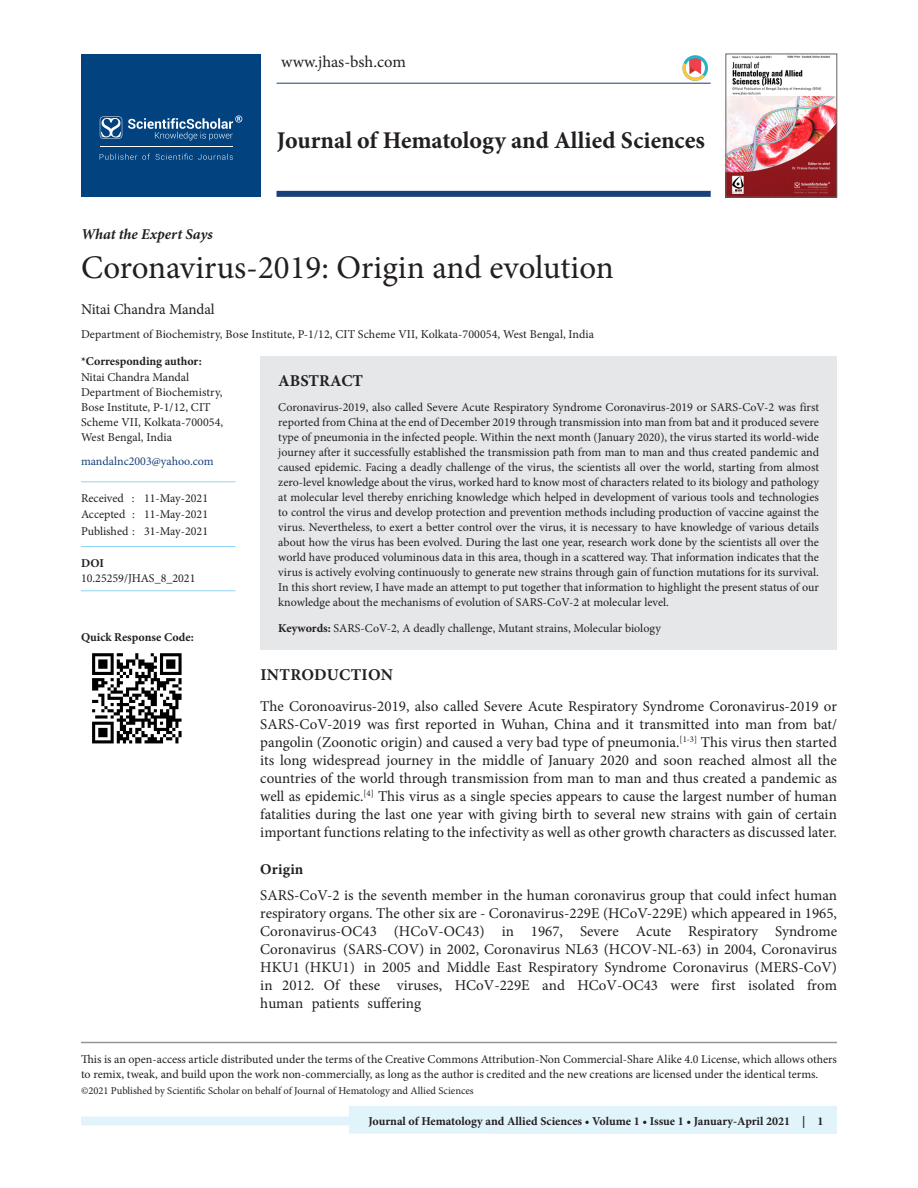
<style>
.page{position:relative;width:918px;height:1188px;background:#fff}
.page>*{position:absolute;margin:0;border:0;box-sizing:border-box;transform-origin:0 0}
.pJuTitle{font:33px "Minion Pro";color:#231f20}
.t1{font:700 27px "Minion Pro";color:#231f20}
.t2{font:700 24px "Minion Pro";color:#231f20}
.t3{font:16.5px "Minion Pro";color:#231f20}
.pPara{font:700 16.5px "Minion Pro";letter-spacing:.02em;color:#231f20}
.pAbsHd{font:700 16.5px "Minion Pro";color:#231f20}
.pPara-2{font:15px/18px "Minion Pro";color:#231f20;text-align:justify}
.pAuthor{font:15px "Minion Pro";letter-spacing:-.01em;color:#231f20}
.pJuType{font:italic 700 15px "Minion Pro";color:#231f20}
.pAbstext{font:12px/15px "Minion Pro";color:#231f20}
.pAffliations{font:12px/15px "Minion Pro";letter-spacing:.005em;color:#231f20}
.pCorr{font:700 12px "Minion Pro";color:#231f20}
.pDOI{font:12px/15px "Minion Pro";color:#231f20}
.pEmail{font:12px "Minion Pro";color:#16407c}
.pPubDate{font:12px "Minion Pro";color:#231f20}
.pRecDate{font:12px "Minion Pro";color:#231f20}
.pAccDate{font:12px "Minion Pro";color:#231f20}
.pQRcode{font:700 12px "Minion Pro";letter-spacing:.005em;color:#231f20}
.pAddress{font:12px "Minion Pro";letter-spacing:-.005em;color:#231f20}
.t4{font:10.5px "Minion Pro";color:#231f20}
.s1{font-size:24.75px}
.s2{font-weight:700}
</style>
<div class="page">
<div style="left:81px;top:1117px;width:756px;height:7px;background:#e1f4fc"></div>
<div style="left:81px;top:1118px;width:756px;height:7px;background:#e1f4fc"></div>
<div style="left:349px;top:1106px;width:488px;height:28px;background:#e1f4fc"></div>
<hr style="left:81px;top:1042px;width:756px;height:1px;background:#939598">
<hr style="left:277px;top:83px;width:434px;height:1px;background:#164077">
<div style="left:277px;top:191px;width:434px;height:6px;background:#164077"></div>
<div style="left:81px;top:54px;width:180px;height:143px;background:#01427f"></div>
<svg style="left:100px;top:116px;width:22px;height:23px"></svg>
<svg style="left:100px;top:154px;width:133px;height:6px"></svg>
<svg style="left:128px;top:115px;width:114px;height:25px"></svg>
<hr style="left:100px;top:146px;width:133px;height:1px;background:#fff">
<svg style="left:682px;top:55px;width:26px;height:26px"></svg>
<img style="left:728px;top:56px;width:107px;height:139px">
<div style="left:726px;top:54px;width:111px;height:143px;border:1px solid #636366"></div>
<img style="left:92px;top:653px;width:90px;height:91px">
<hr style="left:81px;top:481px;width:155px;height:1px;background:#8dd7f7">
<hr style="left:81px;top:546px;width:155px;height:1px;background:#8dd7f7">
<hr style="left:81px;top:590px;width:155px;height:1px;background:#8dd7f7">
<div style="left:260px;top:356px;width:577px;height:294px;background:#e6e7e9"></div>
<p class="t3" style="left:281px;top:51px;width:126px">www.jhas-bsh.com</p>
<p class="t3" style="left:318px;top:52px;width:176px">clinicalimagingscience.org</p>
<p class="t1" style="left:281px;top:121px;width:400px">Journal of Clinical Imaging Science</p>
<p class="t2" style="left:277px;top:124px;width:430px">Journal of Hematology and Allied Scienc<span class="s1">es</span></p>
<p class="pJuType" style="left:81px;top:223px;width:133px">What the Expert Says</p>
<p class="pJuTitle" style="left:81px;top:246px;width:534px">Coronavirus-2019: Origin and evolution</p>
<p class="pAuthor" style="left:81px;top:299px;width:135px">Nitai Chandra Mandal</p>
<p class="pAffliations" style="left:81px;top:326px;width:515px">Department of Biochemistry, Bose Institute, P-1/12, CIT Scheme VII, Kolkata-700054, West Bengal, India</p>
<p class="pCorr" style="left:81px;top:352px;width:122px">*Corresponding author:</p>
<p class="pAddress" style="left:81px;top:369px;width:110px">Nitai Chandra Mandal</p>
<p class="pAffliations" style="left:81px;top:385px;width:144px">Department of Biochemistry,<br>Bose Institute, P-1/12, CIT<br>Scheme VII, Kolkata-700054,<br>West Bengal, India</p>
<p class="pEmail" style="left:81px;top:453px;width:134px">mandalnc2003@yahoo.com</p>
<p class="pRecDate" style="left:81px;top:490px;width:129px">Received : 11-May-2021</p>
<p class="pAccDate" style="left:81px;top:506px;width:129px">Accepted : 11-May-2021</p>
<p class="pPubDate" style="left:81px;top:523px;width:129px">Published : 31-May-2021</p>
<p class="pDOI" style="left:81px;top:556px;width:116px"><span class="s2">DOI<br></span>10.25259/JHAS_8_2021</p>
<p class="pQRcode" style="left:81px;top:629px;width:114px">Quick Response Code:</p>
<p class="pAbsHd" style="left:278px;top:369px;width:86px">ABSTRACT</p>
<p class="pAbstext" style="left:278px;top:400px;width:542px;text-align:justify">Coronavirus-2019, also called Severe Acute Respiratory Syndrome Coronavirus-2019 or SARS-CoV-2 was first reported from China at the end of December 2019 through transmission into man from bat and it produced severe type of pneumonia in the infected people. Within the next month (January 2020), the virus started its world-wide journey after it successfully established the transmission path from man to man and thus created pandemic and caused epidemic. Facing a deadly challenge of the virus, the scientists all over the world, starting from almost zero-level knowledge about the virus, worked hard to know most of characters related to its biology and pathology at molecular level thereby enriching knowledge which helped in development of various tools and technologies to control the virus and develop protection and prevention methods including production of vaccine against the virus. Nevertheless, to exert a better control over the virus, it is necessary to have knowledge of various details about how the virus has been evolved. During the last one year, research work done by the scientists all over the world have produced voluminous data in this area, though in a scattered way. That information indicates that the virus is actively evolving continuously to generate new strains through gain of function mutations for its survival.<br>In this short review, I have made an attempt to put together that information to highlight the present status of our knowledge about the mechanisms of evolution of SARS-CoV-2 at molecular level.</p>
<p class="pAbstext" style="left:278px;top:621px;width:384px"><span class="s2">Keywords:</span> SARS-CoV-2, A deadly challenge, Mutant strains, Molecular biology</p>
<p class="pPara" style="left:260px;top:663px;width:134px">INTRODUCTION</p>
<p class="pPara-2" style="left:260px;top:697px;width:578px">The Coronoavirus-2019, also called Severe Acute Respiratory Syndrome Coronavirus-2019 or SARS-CoV-2019 was first reported in Wuhan, China and it transmitted into man from bat/ pangolin (Zoonotic origin) and caused a very bad type of pneumonia.<sup>[1-3]</sup> This virus then started its long widespread journey in the middle of January 2020 and soon reached almost all the countries of the world through transmission from man to man and thus created a pandemic as well as epidemic.<sup>[4]</sup> This virus as a single species appears to cause the largest number of human fatalities during the last one year with giving birth to several new strains with gain of certain important functions relating to the infectivity as well as other growth characters as discussed later.</p>
<p class="pPara-2" style="left:260px;top:856px;width:578px;line-height:26.2px"><span class="s2">Origin<br></span>SARS-CoV-2 is the seventh member in the human coronavirus group that could infect human</p>
<p class="pPara-2" style="left:260px;top:905px;width:578px">respiratory organs. The other six are - Coronavirus-229E (HCoV-229E) which appeared in 1965, Coronavirus-OC43 (HCoV-OC43) in 1967, Severe Acute Respiratory Syndrome Coronavirus (SARS-COV) in 2002, Coronavirus NL63 (HCOV-NL-63) in 2004, Coronavirus HKU1 (HKU1) in 2005 and Middle East Respiratory Syndrome Coronavirus (MERS-CoV) in 2012. Of these viruses, HCoV-229E and HCoV-OC43 were first isolated from human patients suffering</p>
<p class="pAbstext" style="left:81px;top:1052px;width:758px">This is an open-access article distributed under the terms of the Creative Commons Attribution-Non Commercial-Share Alike 4.0 License, which allows others to remix, tweak, and build upon the work non-commercially, as long as the author is credited and the new creations are licensed under the identical terms.</p>
<p class="t4" style="left:81px;top:1084px;width:394px">©2021 Published by Scientific Scholar on behalf of Journal of Hematology and Allied Sciences</p>
<p class="pCorr" style="left:519px;top:1113px;width:306px">Journal of Food and Dietetics Research • 2021 • 10(40) | 1</p>
<p class="pCorr" style="left:368px;top:1113px;width:423px">Journal of Hematology and Allied Sciences • Volume 1 • Issue 1 • January-April 2021</p>
</div>
